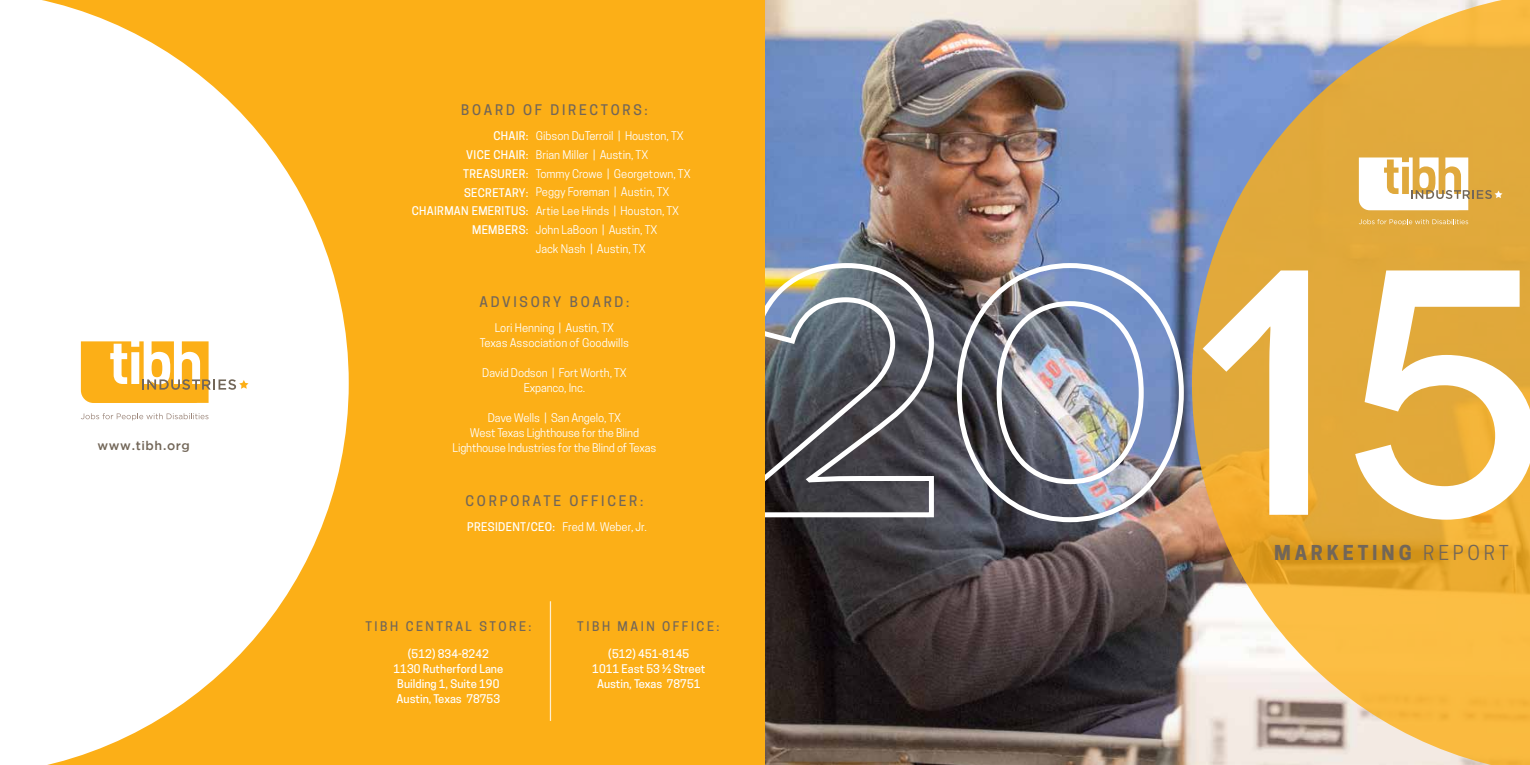
<style>
.page{position:relative;width:1530px;height:765px;background:#fff}
.page>*{position:absolute;margin:0;border:0;box-sizing:border-box;transform-origin:0 0}
.t1{font:500 349.12px "Novecentowide";color:#fff}
.t2{font:700 19.25px "Cooper Hewitt";letter-spacing:.2em;color:#726658}
.t3{font:500 13.75px "Cooper Hewitt";letter-spacing:.2em;color:#726658}
.t4{font:500 12.5px "Cooper Hewitt";letter-spacing:.2em;color:#726658}
.t5{font:500 12.5px "Gotham";letter-spacing:.05em;color:#726658}
.t6{font:11.25px/18.8px "Cooper Hewitt";color:#fff;text-align:center}
.t7{font:500 11.25px/15px "Cooper Hewitt";color:#fff;text-align:center}
.t8{font:500 11.25px/18.8px "Cooper Hewitt";letter-spacing:.03em;color:#fff;text-align:right}
.s1{font-weight:500}
.s2{font-weight:400}
</style>
<div class="page">
<img style="left:765px;top:0;width:427px;height:765px">
<svg style="left:1192px;top:0;width:338px;height:765px;background:#deb25d"></svg>
<svg style="left:1359px;top:158px;width:143px;height:52px"></svg>
<svg style="left:1359px;top:219px;width:109px;height:6px"></svg>
<svg style="left:765px;top:261px;width:171px;height:259px;background:#66686d"></svg>
<img style="left:954px;top:261px;width:232px;height:264px">
<div style="left:0;top:0;width:765px;height:765px;background:#fcaf17"></div>
<svg style="left:0;top:0;width:349px;height:765px;fill:#fff"></svg>
<svg style="left:81px;top:341px;width:167px;height:62px"></svg>
<svg style="left:81px;top:413px;width:128px;height:7px"></svg>
<hr style="left:550px;top:601px;width:1px;height:120px;background:#fff">
<p class="t5" style="left:98px;top:439px;width:94px">www.tibh.org</p>
<p class="t3" style="left:461px;top:102px;width:188px">BOARD OF DIRECTORS:</p>
<p class="t8" style="left:412px;top:127px;width:118px">CHAIR:<br>VICE CHAIR:<br>TREASURER:<br>SECRETARY:<br>CHAIRMAN EMERITUS:<br>MEMBERS:</p>
<p class="t6" style="left:536px;top:126px;width:156px;text-align:left">Gibson DuTerroil | Houston, TX<br>Brian Miller | Austin, TX<br>Tommy Crowe | Georgetown, TX<br>Peggy Foreman | Austin, TX<br>Artie Lee Hinds | Houston, TX<br>John LaBoon | Austin, TX<br>Jack Nash | Austin, TX</p>
<p class="t3" style="left:479px;top:293px;width:152px">ADVISORY BOARD:</p>
<p class="t6" style="left:480px;top:321px;width:151px;line-height:15px">Lori Henning | Austin, TX<br>Texas Association of Goodwills</p>
<p class="t6" style="left:482px;top:366px;width:146px;line-height:15px">David Dodson | Fort Worth, TX<br>Expanco, Inc.</p>
<p class="t6" style="left:453px;top:411px;width:205px;line-height:15px">Dave Wells | San Angelo, TX<br>West Texas Lighthouse for the Blind<br>Lighthouse Industries for the Blind of Texas</p>
<p class="t3" style="left:466px;top:492px;width:179px">CORPORATE OFFICER:</p>
<p class="t6" style="left:467px;top:517px;width:181px"><span class="s1">PRESIDENT/CEO:</span> Fred M. Weber, Jr.</p>
<p class="t4" style="left:365px;top:619px;width:168px">TIBH CENTRAL STORE:</p>
<p class="t7" style="left:394px;top:646px;width:111px">(512) 834-8242<br>1130 Rutherford Lane<br>Building 1, Suite 190<br>Austin, Texas 78753</p>
<p class="t4" style="left:577px;top:619px;width:144px">TIBH MAIN OFFICE:</p>
<p class="t7" style="left:592px;top:646px;width:115px">(512) 451-8145<br>1011 East 53 ½ Street<br>Austin, Texas 78751</p>
<h1 class="t1" style="left:1188px;top:183px;width:361px">15</h1>
<h2 class="t2" style="left:1274px;top:541px;width:236px">MARKETING <span class="s2">REPORT</span></h2>
</div>
